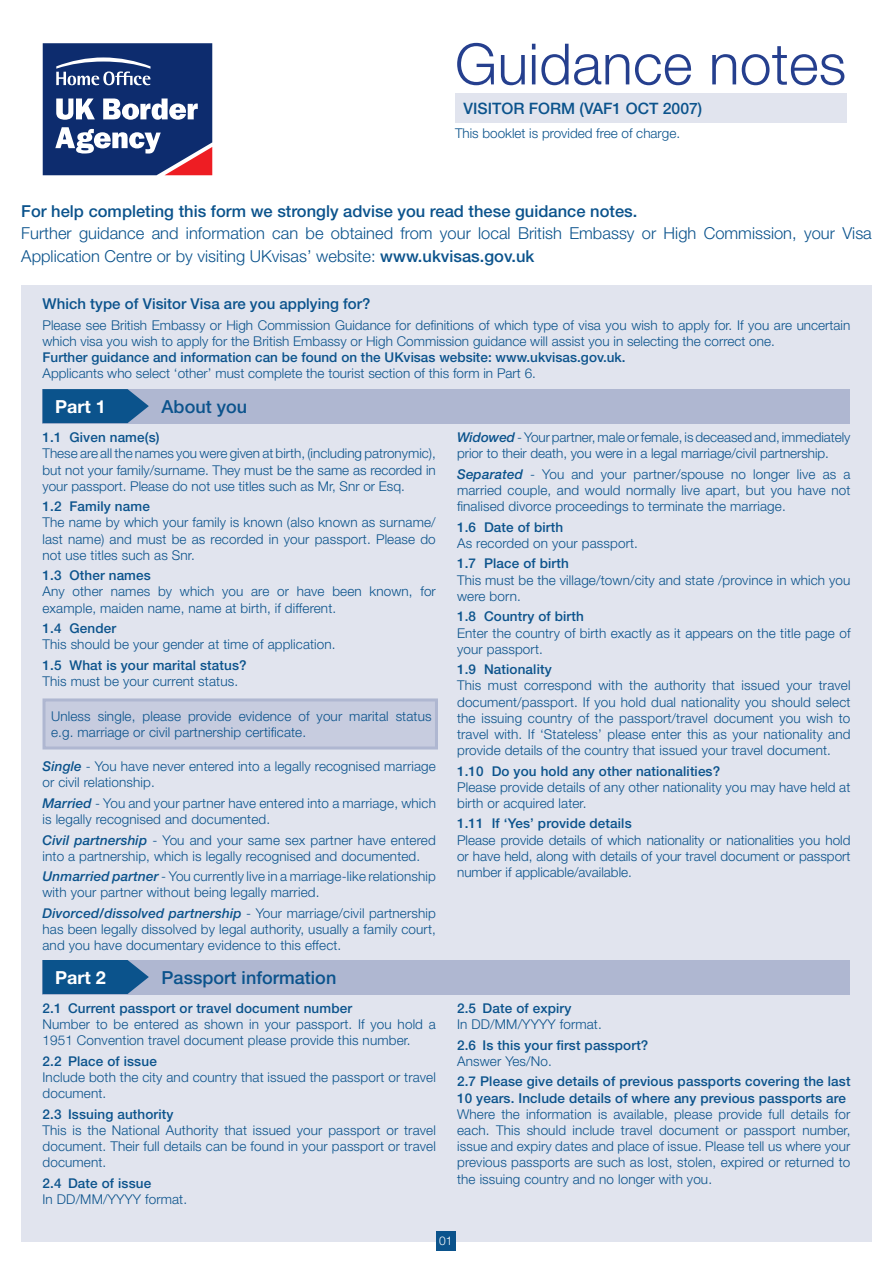
<style>
.page{position:relative;width:893px;height:1263px;background:#fff}
.page>*{position:absolute;margin:0;border:0;box-sizing:border-box;transform-origin:0 0}
.t1{font:300 57px "Helvetica Neue";letter-spacing:.005em;color:#253f8e}
.t2{font:500 18px "Helvetica Neue";color:#0b538c}
.t3{font:700 18px "Helvetica Neue";color:#fff}
.t4{font:300 16.5px/22.5px "Helvetica Neue";color:#0b538c}
.t5{font:500 16.5px "Helvetica Neue";color:#0b538c}
.t6{font:500 15.75px "Helvetica Neue";color:#0b538c}
.t7{font:500 15px "Helvetica Neue";color:#0b538c}
.Point-Body-Copy{font:300 13.5px/16.2px "Helvetica Neue";letter-spacing:.01em;color:#0b538c}
.Point-Title-Copy{font:500 13.5px/16.2px "Helvetica Neue";letter-spacing:.01em;color:#0b538c}
.t8{font:300 12px "Helvetica Neue";color:#fff}
.s1{font-weight:500}
.s2{font-weight:500;font-style:italic}
</style>
<div class="page">
<div style="left:21px;top:285px;width:851px;height:957px;background:#e1e4ee"></div>
<div style="left:455px;top:94px;width:391px;height:29px;background:#e1e4ee"></div>
<div style="left:43px;top:389px;width:807px;height:34px;background:#afb7d1"></div>
<svg style="left:43px;top:389px;width:106px;height:34px;background:#1c5d93"></svg>
<div style="left:43px;top:698px;width:395px;height:51px;background:#c7ccdf;border:3px solid #afb7d1"></div>
<div style="left:43px;top:960px;width:807px;height:34px;background:#afb7d1"></div>
<svg style="left:43px;top:960px;width:106px;height:34px;background:#1b5d93"></svg>
<div style="left:436px;top:1231px;width:20px;height:20px;background:#0b538c"></div>
<svg style="left:43px;top:43px;width:169px;height:132px;background:#3e5185"></svg>
<p class="t1" style="left:455px;top:29px;width:393px">Guidance notes</p>
<p class="t6" style="left:463px;top:99px;width:240px">VISITOR FORM (VAF1 OCT 2007)</p>
<p class="Point-Body-Copy" style="left:455px;top:125px;width:227px">This booklet is provided free of charge.</p>
<p class="t5" style="left:21px;top:201px;width:618px">For help completing this form we strongly advise you read these guidance notes.</p>
<p class="t4" style="left:21px;top:222px;width:852px">Further guidance and information can be obtained from your local British Embassy or High Commission, your Visa<br>Application Centre or by visiting UKvisas’ website: <span class="s1">www.ukvisas.gov.uk</span></p>
<p class="t7" style="left:43px;top:295px;width:329px">Which type of Visitor Visa are you applying for?</p>
<p class="Point-Body-Copy" style="left:43px;top:317px;width:809px">Please see British Embassy or High Commission Guidance for definitions of which type of visa you wish to apply for. If you are uncertain which visa you wish to apply for the British Embassy or High Commission guidance will assist you in selecting the correct one.</p>
<p class="Point-Title-Copy" style="left:43px;top:349px;width:585px">Further guidance and information can be found on the UKvisas website: www.ukvisas.gov.uk.</p>
<p class="Point-Body-Copy" style="left:43px;top:365px;width:495px">Applicants who select ‘other’ must complete the tourist section of this form in Part 6.</p>
<p class="t3" style="left:55px;top:395px;width:52px">Part 1</p>
<p class="t2" style="left:162px;top:396px;width:87px">About you</p>
<p class="Point-Title-Copy" style="left:43px;top:429px;width:119px">1.1 Given name(s)</p>
<p class="Point-Body-Copy" style="left:43px;top:445px;width:395px;text-align:justify">These are all the names you were given at birth, (including patronymic), but not your family/surname. They must be the same as recorded in your passport. Please do not use titles such as Mr, Snr or Esq.</p>
<p class="Point-Title-Copy" style="left:43px;top:498px;width:109px">1.2 Family name</p>
<p class="Point-Body-Copy" style="left:43px;top:514px;width:395px;text-align:justify">The name by which your family is known (also known as surname/ last name) and must be as recorded in your passport. Please do not use titles such as Snr.</p>
<p class="Point-Title-Copy" style="left:43px;top:567px;width:110px">1.3 Other names</p>
<p class="Point-Body-Copy" style="left:43px;top:583px;width:395px">Any other names by which you are or have been known, for example, maiden name, name at birth, if different.</p>
<p class="Point-Title-Copy" style="left:43px;top:620px;width:75px">1.4 Gender</p>
<p class="Point-Body-Copy" style="left:43px;top:636px;width:295px">This should be your gender at time of application.</p>
<p class="Point-Title-Copy" style="left:43px;top:657px;width:206px">1.5 What is your marital status?</p>
<p class="Point-Body-Copy" style="left:43px;top:673px;width:197px">This must be your current status.</p>
<p class="Point-Body-Copy" style="left:457px;top:429px;width:395px"><span class="s2">Widowed</span> - Your partner, male or female, is deceased and, immediately prior to their death, you were in a legal marriage/civil partnership.</p>
<p class="Point-Body-Copy" style="left:457px;top:466px;width:395px;text-align:justify"><span class="s2">Separated</span> - You and your partner/spouse no longer live as a married couple, and would normally live apart, but you have not finalised divorce proceedings to terminate the marriage.</p>
<p class="Point-Title-Copy" style="left:457px;top:519px;width:108px">1.6 Date of birth</p>
<p class="Point-Body-Copy" style="left:457px;top:535px;width:182px">As recorded on your passport.</p>
<p class="Point-Title-Copy" style="left:457px;top:555px;width:113px">1.7 Place of birth</p>
<p class="Point-Body-Copy" style="left:457px;top:571px;width:395px">This must be the village/town/city and state /province in which you were born.</p>
<p class="Point-Title-Copy" style="left:457px;top:608px;width:128px">1.8 Country of birth</p>
<p class="Point-Body-Copy" style="left:457px;top:624px;width:395px">Enter the country of birth exactly as it appears on the title page of your passport.</p>
<p class="Point-Title-Copy" style="left:457px;top:661px;width:96px">1.9 Nationality</p>
<p class="Point-Body-Copy" style="left:457px;top:677px;width:395px;text-align:justify">This must correspond with the authority that issued your travel document/passport. If you hold dual nationality you should select the issuing country of the passport/travel document you wish to travel with. If ‘Stateless’ please enter this as your nationality and provide details of the country that issued your travel document.</p>
<p class="Point-Title-Copy" style="left:457px;top:763px;width:265px">1.10 Do you hold any other nationalities?</p>
<p class="Point-Body-Copy" style="left:457px;top:779px;width:395px">Please provide details of any other nationality you may have held at birth or acquired later.</p>
<p class="Point-Title-Copy" style="left:457px;top:815px;width:176px">1.11 If ‘Yes’ provide details</p>
<p class="Point-Body-Copy" style="left:457px;top:831px;width:395px;text-align:justify">Please provide details of which nationality or nationalities you hold or have held, along with details of your travel document or passport number if applicable/available.</p>
<p class="Point-Body-Copy" style="left:51px;top:708px;width:382px">Unless single, please provide evidence of your marital status e.g. marriage or civil partnership certificate.</p>
<p class="Point-Body-Copy" style="left:43px;top:758px;width:395px"><span class="s2">Single</span> - You have never entered into a legally recognised marriage or civil relationship.</p>
<p class="Point-Body-Copy" style="left:43px;top:795px;width:395px"><span class="s2">Married</span> - You and your partner have entered into a marriage, which is legally recognised and documented.</p>
<p class="Point-Body-Copy" style="left:43px;top:831px;width:395px"><span class="s2">Civil partnership</span> - You and your same sex partner have entered into a partnership, which is legally recognised and documented.</p>
<p class="Point-Body-Copy" style="left:43px;top:868px;width:395px"><span class="s2">Unmarried partner</span> - You currently live in a marriage-like relationship with your partner without being legally married.</p>
<p class="Point-Body-Copy" style="left:43px;top:905px;width:395px;text-align:justify"><span class="s2">Divorced/dissolved partnership</span> - Your marriage/civil partnership has been legally dissolved by legal authority, usually a family court, and you have documentary evidence to this effect.</p>
<p class="t3" style="left:55px;top:966px;width:52px">Part 2</p>
<p class="t2" style="left:162px;top:966px;width:176px">Passport information</p>
<p class="Point-Title-Copy" style="left:43px;top:1000px;width:311px">2.1 Current passport or travel document number</p>
<p class="Point-Body-Copy" style="left:43px;top:1016px;width:395px">Number to be entered as shown in your passport. If you hold a<br>1951 Convention travel document please provide this number.</p>
<p class="Point-Title-Copy" style="left:43px;top:1053px;width:116px">2.2 Place of issue</p>
<p class="Point-Body-Copy" style="left:43px;top:1069px;width:395px">Include both the city and country that issued the passport or travel document.</p>
<p class="Point-Title-Copy" style="left:43px;top:1106px;width:132px">2.3 Issuing authority</p>
<p class="Point-Body-Copy" style="left:43px;top:1122px;width:395px;text-align:justify">This is the National Authority that issued your passport or travel document. Their full details can be found in your passport or travel document.</p>
<p class="Point-Title-Copy" style="left:43px;top:1175px;width:110px">2.4 Date of issue</p>
<p class="Point-Body-Copy" style="left:43px;top:1191px;width:146px">In DD/MM/YYYY format.</p>
<p class="Point-Title-Copy" style="left:457px;top:1000px;width:116px">2.5 Date of expiry</p>
<p class="Point-Body-Copy" style="left:457px;top:1016px;width:146px">In DD/MM/YYYY format.</p>
<p class="Point-Title-Copy" style="left:457px;top:1037px;width:193px">2.6 Is this your first passport?</p>
<p class="Point-Body-Copy" style="left:457px;top:1053px;width:96px">Answer Yes/No.</p>
<p class="Point-Title-Copy" style="left:457px;top:1073px;width:395px">2.7 Please give details of previous passports covering the last<br>10 years. Include details of where any previous passports are</p>
<p class="Point-Body-Copy" style="left:457px;top:1105px;width:395px;text-align:justify">Where the information is available, please provide full details for each. This should include travel document or passport number, issue and expiry dates and place of issue. Please tell us where your previous passports are such as lost, stolen, expired or returned to the issuing country and no longer with you.</p>
<p class="t8" style="left:439px;top:1233px;width:15px">01</p>
</div>
